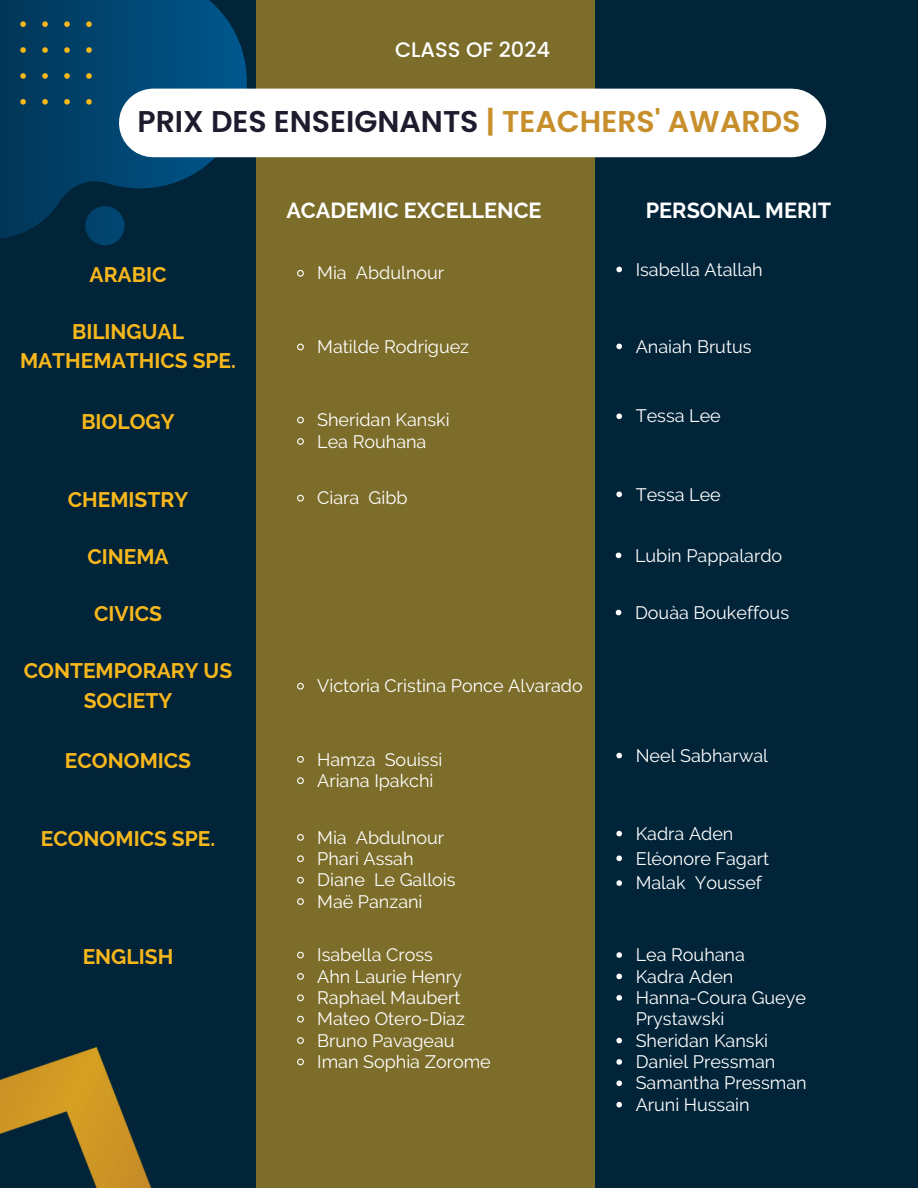
<style>
.page{position:relative;width:918px;height:1188px;background:#022439}
.page>*{position:absolute;margin:0;border:0;box-sizing:border-box;transform-origin:0 0}
.t1{font:600 30px "Poppins";color:#1d1c2e}
.t2{font:700 21.75px "Raleway";color:#fff}
.t3{font:700 21px/29.2px "Raleway";color:#f8b81c;text-align:center}
.t4{font:500 21px "Poppins";color:#fff}
.t5{font:18px/21.3px "Raleway";color:#fff}
.s1{color:#c78f2b}
</style>
<div class="page">
<img style="left:0;top:1047px;width:152px;height:141px">
<svg style="left:0;top:0;width:248px;height:239px"></svg>
<svg style="left:85px;top:206px;width:39px;height:39px"></svg>
<svg style="left:20px;top:21px;width:72px;height:84px;background:#10455e"></svg>
<div style="left:256px;top:0;width:338px;height:1188px;background:#7c6d2a"></div>
<div style="left:153px;top:89px;width:639px;height:68px;background:#fff"></div>
<svg style="left:616px;top:553px;width:5px;height:5px"></svg>
<svg style="left:297px;top:756px;width:7px;height:7px"></svg>
<svg style="left:297px;top:777px;width:7px;height:8px"></svg>
<svg style="left:616px;top:753px;width:6px;height:5px"></svg>
<svg style="left:297px;top:951px;width:7px;height:8px"></svg>
<svg style="left:297px;top:973px;width:7px;height:7px"></svg>
<svg style="left:297px;top:994px;width:7px;height:8px"></svg>
<svg style="left:297px;top:1015px;width:7px;height:8px"></svg>
<svg style="left:297px;top:1037px;width:7px;height:7px"></svg>
<svg style="left:297px;top:1058px;width:7px;height:8px"></svg>
<svg style="left:616px;top:952px;width:6px;height:6px"></svg>
<svg style="left:616px;top:974px;width:6px;height:5px"></svg>
<svg style="left:616px;top:995px;width:6px;height:6px"></svg>
<svg style="left:616px;top:1038px;width:6px;height:5px"></svg>
<svg style="left:616px;top:1059px;width:6px;height:6px"></svg>
<svg style="left:616px;top:1080px;width:6px;height:6px"></svg>
<svg style="left:616px;top:1102px;width:6px;height:5px"></svg>
<svg style="left:297px;top:834px;width:7px;height:7px"></svg>
<svg style="left:297px;top:855px;width:7px;height:8px"></svg>
<svg style="left:297px;top:876px;width:7px;height:8px"></svg>
<svg style="left:297px;top:898px;width:7px;height:7px"></svg>
<svg style="left:616px;top:831px;width:6px;height:5px"></svg>
<svg style="left:616px;top:856px;width:6px;height:5px"></svg>
<svg style="left:616px;top:880px;width:6px;height:6px"></svg>
<svg style="left:297px;top:269px;width:7px;height:8px"></svg>
<svg style="left:616px;top:267px;width:6px;height:5px"></svg>
<svg style="left:297px;top:343px;width:7px;height:8px"></svg>
<svg style="left:616px;top:344px;width:6px;height:5px"></svg>
<svg style="left:297px;top:416px;width:7px;height:8px"></svg>
<svg style="left:297px;top:438px;width:7px;height:7px"></svg>
<svg style="left:616px;top:413px;width:6px;height:6px"></svg>
<svg style="left:297px;top:494px;width:7px;height:8px"></svg>
<svg style="left:616px;top:492px;width:6px;height:5px"></svg>
<svg style="left:616px;top:610px;width:5px;height:5px"></svg>
<svg style="left:297px;top:682px;width:7px;height:8px"></svg>
<h1 class="t4" style="left:395px;top:35px;width:156px">CLASS OF 2024</h1>
<h2 class="t1" style="left:138px;top:101px;width:664px">PRIX DES ENSEIGNANTS <span class="s1">| TEACHERS' AWARDS</span></h2>
<h2 class="t2" style="left:286px;top:198px;width:257px">ACADEMIC EXCELLENCE</h2>
<p class="t2" style="left:646px;top:198px;width:187px">PERSONAL MERIT</p>
<p class="t3" style="left:90px;top:260px;width:78px">ARABIC</p>
<p class="t5" style="left:317px;top:262px;width:128px">Mia Abdulnour</p>
<p class="t5" style="left:636px;top:259px;width:129px">Isabella Atallah</p>
<p class="t3" style="left:20px;top:317px;width:217px">BILINGUAL<br>MATHEMATHICS SPE.</p>
<h2 class="t5" style="left:317px;top:336px;width:153px">Matilde Rodriguez</h2>
<p class="t5" style="left:636px;top:336px;width:117px">Anaiah Brutus</p>
<p class="t3" style="left:81px;top:407px;width:95px">BIOLOGY</p>
<p class="t5" style="left:317px;top:409px;width:134px">Sheridan Kanski</p>
<p class="t5" style="left:317px;top:431px;width:111px">Lea Rouhana</p>
<p class="t5" style="left:636px;top:405px;width:87px">Tessa Lee</p>
<p class="t3" style="left:68px;top:485px;width:122px">CHEMISTRY</p>
<p class="t5" style="left:317px;top:487px;width:92px">Ciara Gibb</p>
<p class="t5" style="left:636px;top:484px;width:87px">Tessa Lee</p>
<h2 class="t3" style="left:87px;top:542px;width:83px">CINEMA</h2>
<h2 class="t5" style="left:635px;top:545px;width:149px">Lubin Pappalardo</h2>
<p class="t3" style="left:94px;top:599px;width:69px">CIVICS</p>
<p class="t5" style="left:635px;top:602px;width:156px">Douàa Boukeffous</p>
<p class="t3" style="left:24px;top:656px;width:210px">CONTEMPORARY US<br>SOCIETY</p>
<p class="t5" style="left:317px;top:675px;width:267px">Victoria Cristina Ponce Alvarado</p>
<p class="t3" style="left:65px;top:746px;width:128px">ECONOMICS</p>
<p class="t5" style="left:317px;top:749px;width:127px">Hamza Souissi</p>
<h2 class="t5" style="left:317px;top:770px;width:118px">Ariana Ipakchi</h2>
<h2 class="t3" style="left:41px;top:824px;width:176px">ECONOMICS SPE.</h2>
<p class="t5" style="left:317px;top:827px;width:128px">Mia Abdulnour</p>
<p class="t5" style="left:317px;top:848px;width:98px">Phari Assah</p>
<p class="t5" style="left:317px;top:869px;width:140px">Diane Le Gallois</p>
<h2 class="t5" style="left:317px;top:891px;width:107px">Maë Panzani</h2>
<p class="t3" style="left:83px;top:942px;width:92px">ENGLISH</p>
<h2 class="t5" style="left:317px;top:944px;width:117px">Isabella Cross</h2>
<p class="t5" style="left:317px;top:966px;width:146px">Ahn Laurie Henry</p>
<p class="t5" style="left:317px;top:987px;width:145px">Raphael Maubert</p>
<p class="t5" style="left:317px;top:1008px;width:149px">Mateo Otero-Diaz</p>
<h2 class="t5" style="left:317px;top:1030px;width:139px">Bruno Pavageau</h2>
<p class="t5" style="left:317px;top:1051px;width:175px">Iman Sophia Zorome</p>
<p class="t5" style="left:636px;top:745px;width:134px">Neel Sabharwal</p>
<p class="t5" style="left:636px;top:823px;width:99px">Kadra Aden</p>
<p class="t5" style="left:636px;top:848px;width:135px">Eléonore Fagart</p>
<p class="t5" style="left:636px;top:872px;width:128px">Malak Youssef</p>
<p class="t5" style="left:636px;top:944px;width:111px">Lea Rouhana</p>
<h2 class="t5" style="left:636px;top:966px;width:99px">Kadra Aden</h2>
<p class="t5" style="left:636px;top:987px;width:172px">Hanna-Coura Gueye<br>Prystawski</p>
<h2 class="t5" style="left:636px;top:1030px;width:134px">Sheridan Kanski</h2>
<p class="t5" style="left:636px;top:1051px;width:141px">Daniel Pressman</p>
<h2 class="t5" style="left:636px;top:1072px;width:172px">Samantha Pressman</h2>
<p class="t5" style="left:636px;top:1094px;width:115px">Aruni Hussain</p>
</div>
